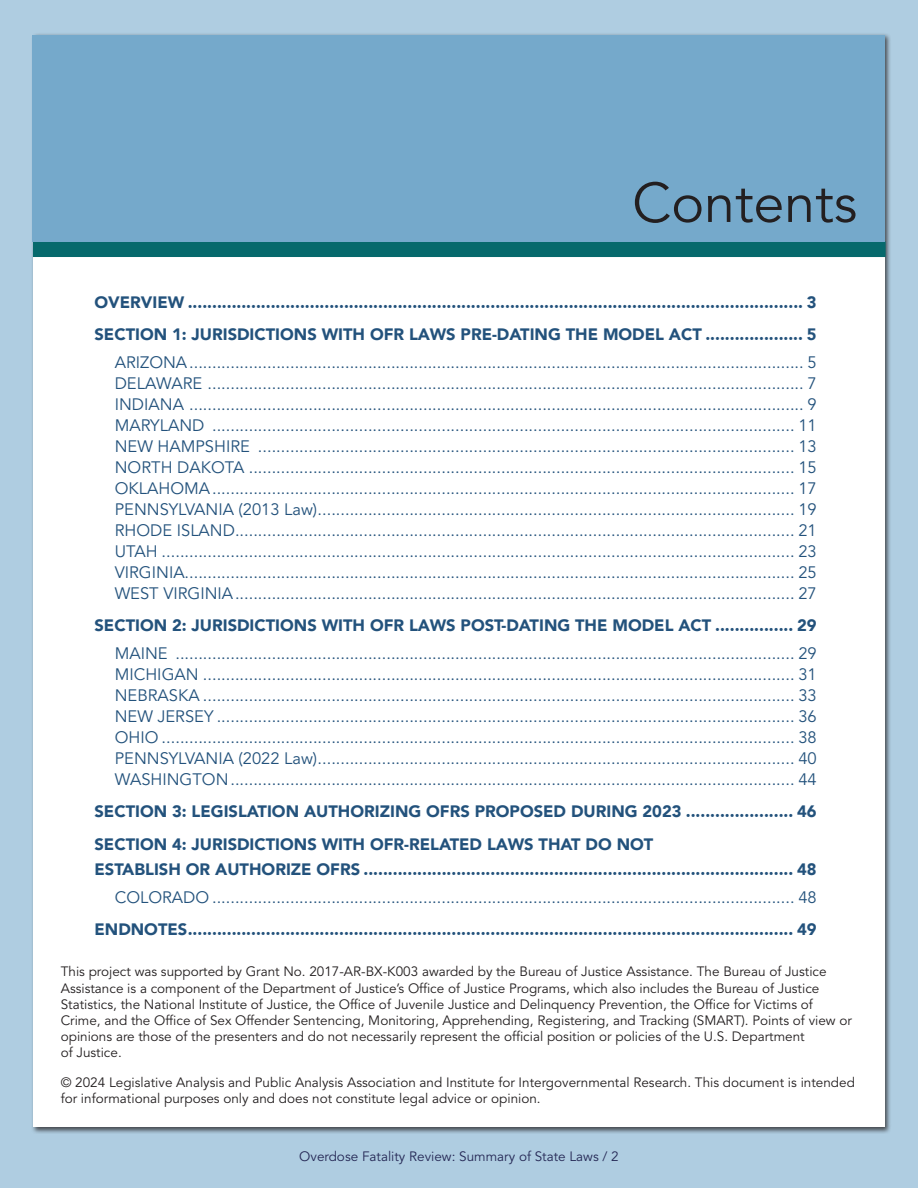
<style>
.page{position:relative;width:918px;height:1188px;background:#afcde1}
.page>*{position:absolute;margin:0;border:0;box-sizing:border-box;transform-origin:0 0}
.subhead_one{font:55.5px "Avenir LT Std";color:#231f20}
.t1{font:16.5px "Avenir LT Std";color:#23527c}
.t2{font:900 16.5px/25.5px "Avenir LT";color:#23527c}
.body_text{font:13.5px/16.2px "Avenir LT Std";color:#231f20}
.t3{font:13.5px "Avenir LT Std";color:#252855}
</style>
<div class="page">
<div style="left:33px;top:241px;width:853px;height:16px;background:#06696c"></div>
<div style="left:33px;top:35px;width:852px;height:207px;background:#75a9cb"></div>
<div style="left:34px;top:258px;width:850px;height:869px;background:#fff"></div>
<p class="subhead_one" style="left:632px;top:171px;width:227px">Contents</p>
<p class="t2" style="left:94px;top:290px;width:724px">OVERVIEW .............................................................................................................................. 3</p>
<p class="t2" style="left:94px;top:322px;width:724px">SECTION 1: JURISDICTIONS WITH OFR LAWS PRE-DATING THE MODEL ACT .................... 5</p>
<p class="t1" style="left:115px;top:353px;width:703px">ARIZONA...................................................................................................................................... 5</p>
<p class="t1" style="left:115px;top:374px;width:703px">DELAWARE .................................................................................................................................. 7</p>
<p class="t1" style="left:115px;top:395px;width:703px">INDIANA ...................................................................................................................................... 9</p>
<p class="t1" style="left:115px;top:416px;width:704px">MARYLAND ............................................................................................................................... 11</p>
<p class="t1" style="left:115px;top:437px;width:704px">NEW HAMPSHIRE ..................................................................................................................... 13</p>
<p class="t1" style="left:115px;top:458px;width:704px">NORTH DAKOTA ....................................................................................................................... 15</p>
<p class="t1" style="left:115px;top:479px;width:704px">OKLAHOMA............................................................................................................................... 17</p>
<p class="t1" style="left:115px;top:500px;width:704px">PENNSYLVANIA (2013 Law)........................................................................................................ 19</p>
<p class="t1" style="left:115px;top:521px;width:704px">RHODE ISLAND.......................................................................................................................... 21</p>
<p class="t1" style="left:115px;top:542px;width:704px">UTAH .......................................................................................................................................... 23</p>
<p class="t1" style="left:115px;top:563px;width:704px">VIRGINIA..................................................................................................................................... 25</p>
<p class="t1" style="left:115px;top:584px;width:704px">WEST VIRGINIA.......................................................................................................................... 27</p>
<p class="t2" style="left:95px;top:613px;width:724px">SECTION 2: JURISDICTIONS WITH OFR LAWS POST-DATING THE MODEL ACT ................ 29</p>
<p class="t1" style="left:115px;top:644px;width:704px">MAINE ....................................................................................................................................... 29</p>
<p class="t1" style="left:115px;top:665px;width:704px">MICHIGAN ................................................................................................................................. 31</p>
<p class="t1" style="left:115px;top:686px;width:704px">NEBRASKA ................................................................................................................................. 33</p>
<p class="t1" style="left:115px;top:707px;width:704px">NEW JERSEY .............................................................................................................................. 36</p>
<p class="t1" style="left:115px;top:728px;width:704px">OHIO .......................................................................................................................................... 38</p>
<p class="t1" style="left:115px;top:749px;width:704px">PENNSYLVANIA (2022 Law)........................................................................................................ 40</p>
<p class="t1" style="left:115px;top:770px;width:704px">WASHINGTON........................................................................................................................... 44</p>
<p class="t2" style="left:95px;top:799px;width:724px">SECTION 3: LEGISLATION AUTHORIZING OFRS PROPOSED DURING 2023 ...................... 46</p>
<p class="t2" style="left:95px;top:831px;width:724px">SECTION 4: JURISDICTIONS WITH OFR-RELATED LAWS THAT DO NOT<br>ESTABLISH OR AUTHORIZE OFRS ........................................................................................ 48</p>
<p class="t1" style="left:115px;top:888px;width:704px">COLORADO ............................................................................................................................... 48</p>
<p class="t2" style="left:95px;top:917px;width:724px">ENDNOTES............................................................................................................................ 49</p>
<p class="body_text" style="left:61px;top:964px;width:793px">This project was supported by Grant No. 2017-AR-BX-K003 awarded by the Bureau of Justice Assistance. The Bureau of Justice Assistance is a component of the Department of Justice’s Office of Justice Programs, which also includes the Bureau of Justice Statistics, the National Institute of Justice, the Office of Juvenile Justice and Delinquency Prevention, the Office for Victims of Crime, and the Office of Sex Offender Sentencing, Monitoring, Apprehending, Registering, and Tracking (SMART). Points of view or opinions are those of the presenters and do not necessarily represent the official position or policies of the U.S. Department<br>of Justice.</p>
<p class="body_text" style="left:61px;top:1075px;width:796px">© 2024 Legislative Analysis and Public Analysis Association and Institute for Intergovernmental Research. This document is intended for informational purposes only and does not constitute legal advice or opinion.</p>
<p class="t3" style="left:299px;top:1148px;width:321px">Overdose Fatality Review: Summary of State Laws / 2</p>
</div>
